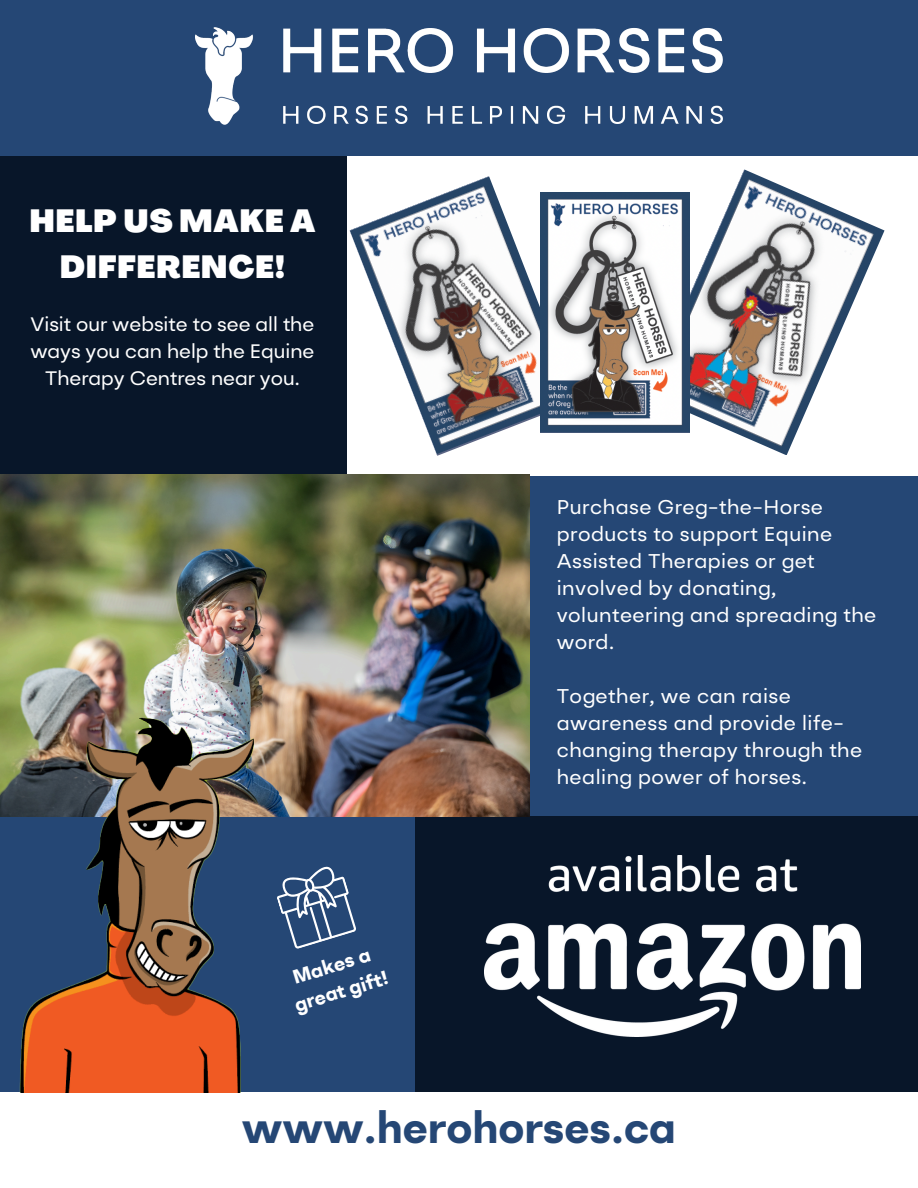
<style>
.page{position:relative;width:918px;height:1188px;background:#254775}
.page>*{position:absolute;margin:0;border:0;box-sizing:border-box;transform-origin:0 0}
.t1{font:700 43.2px "Goli";color:#254775}
.t2{font:900 31.5px/46.2px "Agrandir";letter-spacing:.02em;color:#fff;text-align:center}
.t3{font:19.95px/27px "Goli";letter-spacing:.025em;color:#fff}
.t4{font:19.5px/27px "Goli";color:#fff;text-align:center}
.t5{font:700 19.5px/27px "Goli";color:#fff;text-align:center}
</style>
<div class="page">
<div style="left:0;top:156px;width:350px;height:319px;background:#081629"></div>
<div style="left:347px;top:156px;width:571px;height:319px;background:#fff"></div>
<div style="left:415px;top:816px;width:503px;height:277px;background:#081629"></div>
<div style="left:0;top:1093px;width:918px;height:95px;background:#fff"></div>
<img style="left:195px;top:28px;width:528px;height:97px">
<img style="left:350px;top:176px;width:227px;height:280px">
<img style="left:646px;top:169px;width:239px;height:286px">
<img style="left:485px;top:856px;width:376px;height:181px">
<img style="left:541px;top:192px;width:148px;height:240px">
<img style="left:0;top:475px;width:529px;height:341px">
<img style="left:0;top:714px;width:366px;height:379px">
<svg style="left:272px;top:860px;width:88px;height:90px"></svg>
<p class="t2" style="left:29px;top:201px;width:288px">HELP US MAKE A<br>DIFFERENCE!</p>
<p class="t4" style="left:30px;top:313px;width:286px">Visit our website to see all the ways you can help the Equine<br>Therapy Centres near you.</p>
<h3 class="t5" style="left:284px;top:968px;width:98px;rotate:-17deg">Makes a great gift!</h3>
<p class="t3" style="left:557px;top:495px;width:321px">Purchase Greg-the-Horse products to support Equine<br>Assisted Therapies or get involved by donating, volunteering and spreading the word.</p>
<p class="t3" style="left:557px;top:684px;width:307px">Together, we can raise awareness and provide life&shy;changing therapy through the healing power of horses.</p>
<p class="t1" style="left:242px;top:1111px;width:436px">www.herohorses.ca</p>
</div>
